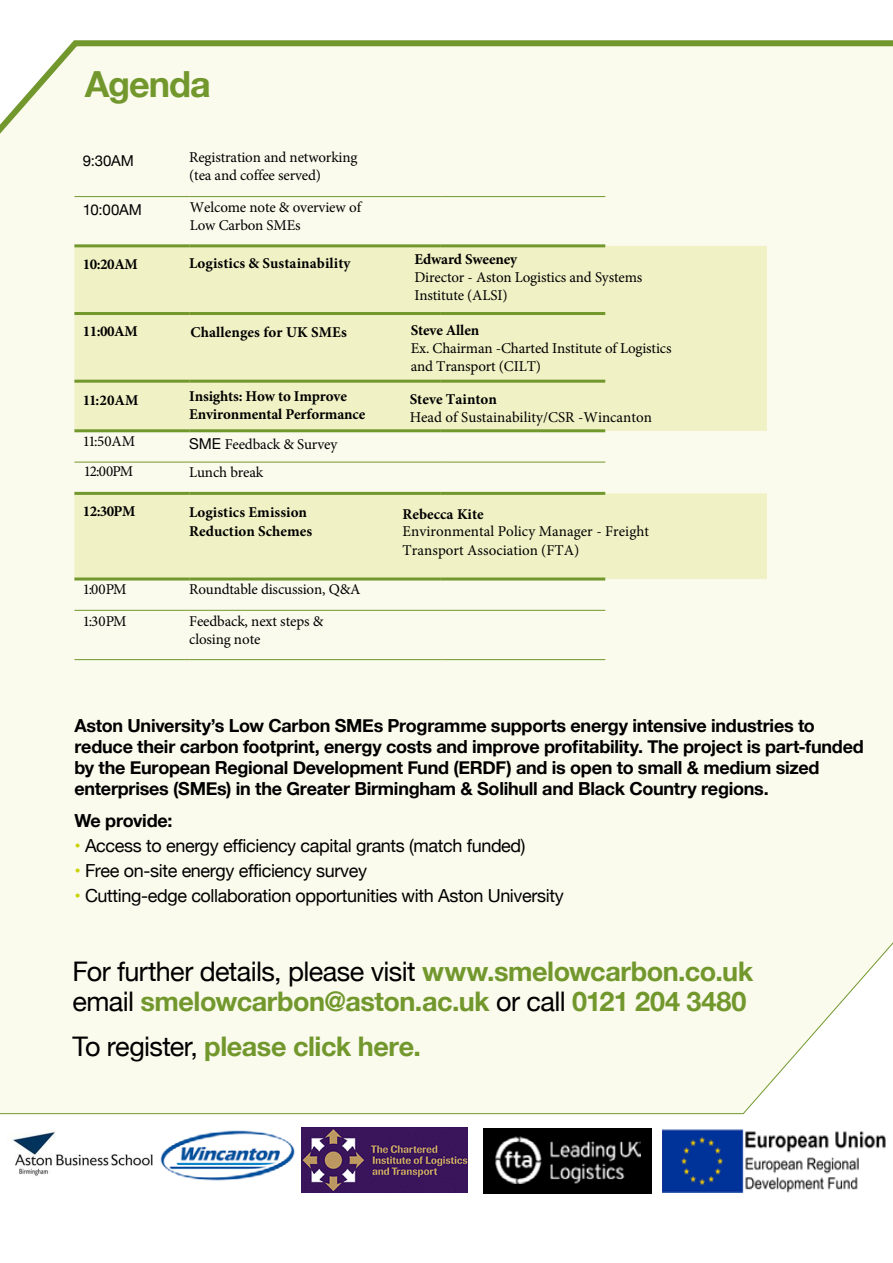
<style>
.page{position:relative;width:893px;height:1263px;background:#fff}
.page>*{position:absolute;margin:0;border:0;box-sizing:border-box;transform-origin:0 0}
.t1{font:700 36px "Helvetica Neue";letter-spacing:-.025em;color:#72982d}
.t2{font:700 27px/30px "Helvetica Neue";letter-spacing:-.015em;color:#72982d}
.t3{font:700 18px/21px "Helvetica Neue";letter-spacing:-.015em;color:#000}
.t4{font:18px "Helvetica Neue";letter-spacing:-.02em;color:#000}
.t5{font:15px/18px "Minion Pro";letter-spacing:-.01em;color:#000}
.t6{font:700 15px/18px "Minion Pro";color:#000}
.t7{font:15px "Helvetica Neue";color:#000}
.s1{font-family:"Helvetica Neue"}
.s2{color:#cad200}
.s3{font-weight:400;color:#000}
</style>
<div class="page">
<div style="left:0;top:563px;width:893px;height:39px;background:#fafaed"></div>
<div style="left:0;top:602px;width:893px;height:512px;background:#fafaed"></div>
<div style="left:0;top:40px;width:893px;height:523px;background:#fafaed"></div>
<img style="left:160px;top:1130px;width:135px;height:51px">
<svg style="left:75px;top:246px;width:692px;height:333px;background:#f1f2cb"></svg>
<hr style="left:74px;top:196px;width:115px;height:1px;background:#72982d">
<hr style="left:189px;top:196px;width:251px;height:1px;background:#72982d">
<hr style="left:440px;top:196px;width:165px;height:1px;background:#72982d">
<hr style="left:74px;top:462px;width:115px;height:1px;background:#72982d">
<hr style="left:189px;top:462px;width:251px;height:1px;background:#72982d">
<hr style="left:440px;top:462px;width:165px;height:1px;background:#72982d">
<hr style="left:74px;top:610px;width:115px;height:1px;background:#72982d">
<hr style="left:189px;top:610px;width:251px;height:1px;background:#72982d">
<hr style="left:440px;top:610px;width:165px;height:1px;background:#72982d">
<hr style="left:74px;top:659px;width:115px;height:1px;background:#72982d">
<hr style="left:189px;top:659px;width:251px;height:1px;background:#72982d">
<hr style="left:440px;top:659px;width:165px;height:1px;background:#72982d">
<hr style="left:74px;top:244px;width:115px;height:3px;background:#72982d">
<hr style="left:189px;top:244px;width:251px;height:3px;background:#72982d">
<hr style="left:440px;top:244px;width:165px;height:3px;background:#72982d">
<hr style="left:74px;top:312px;width:115px;height:3px;background:#72982d">
<hr style="left:189px;top:312px;width:251px;height:3px;background:#72982d">
<hr style="left:440px;top:312px;width:165px;height:3px;background:#72982d">
<hr style="left:74px;top:380px;width:115px;height:3px;background:#72982d">
<hr style="left:189px;top:380px;width:251px;height:3px;background:#72982d">
<hr style="left:440px;top:380px;width:165px;height:3px;background:#72982d">
<hr style="left:74px;top:429px;width:115px;height:3px;background:#72982d">
<hr style="left:189px;top:429px;width:251px;height:3px;background:#72982d">
<hr style="left:440px;top:429px;width:165px;height:3px;background:#72982d">
<hr style="left:74px;top:492px;width:115px;height:3px;background:#72982d">
<hr style="left:189px;top:492px;width:251px;height:3px;background:#72982d">
<hr style="left:440px;top:492px;width:165px;height:3px;background:#72982d">
<hr style="left:74px;top:577px;width:115px;height:3px;background:#72982d">
<hr style="left:189px;top:577px;width:251px;height:3px;background:#72982d">
<hr style="left:440px;top:577px;width:165px;height:3px;background:#72982d">
<img style="left:302px;top:1127px;width:166px;height:65px">
<img style="left:11px;top:1130px;width:142px;height:46px">
<div style="left:483px;top:1128px;width:168px;height:66px;background:#000"></div>
<img style="left:495px;top:1137px;width:145px;height:46px">
<img style="left:662px;top:1130px;width:223px;height:63px">
<h1 class="t1" style="left:85px;top:56px;width:127px">Agenda</h1>
<p class="t7" style="left:83px;top:150px;width:53px">9:30AM</p>
<p class="t5" style="left:189px;top:149px;width:170px">Registration and networking (tea and coffee served)</p>
<p class="t7" style="left:83px;top:199px;width:60px">10:00AM</p>
<p class="t5" style="left:190px;top:198px;width:173px">Welcome note &amp; overview of<br>Low Carbon SMEs</p>
<p class="t6" style="left:83px;top:255px;width:56px">10:20AM</p>
<p class="t6" style="left:189px;top:254px;width:163px">Logistics &amp; Sustainability</p>
<p class="t6" style="left:83px;top:322px;width:56px">11:00AM</p>
<p class="t6" style="left:191px;top:323px;width:158px">Challenges for UK SMEs</p>
<p class="t6" style="left:414px;top:250px;width:104px">Edward Sweeney</p>
<p class="t5" style="left:414px;top:268px;width:229px">Director - Aston Logistics and Systems<br>Institute (ALSI)</p>
<p class="t6" style="left:411px;top:321px;width:70px">Steve Allen</p>
<p class="t5" style="left:411px;top:339px;width:262px">Ex. Chairman -Charted Institute of Logistics and Transport (CILT)</p>
<p class="t6" style="left:83px;top:391px;width:57px">11:20AM</p>
<p class="t6" style="left:189px;top:387px;width:178px">Insights: How to Improve<br>Environmental Performance</p>
<p class="t6" style="left:410px;top:390px;width:89px">Steve Tainton</p>
<p class="t5" style="left:410px;top:408px;width:244px">Head of Sustainability/CSR -Wincanton</p>
<p class="t5" style="left:83px;top:432px;width:54px">11:50AM</p>
<p class="t5" style="left:189px;top:436px;width:150px"><span class="s1">SME</span> Feedback &amp; Survey</p>
<p class="t5" style="left:84px;top:463px;width:51px">12:00PM</p>
<p class="t5" style="left:189px;top:463px;width:76px">Lunch break</p>
<p class="t6" style="left:83px;top:502px;width:54px">12:30PM</p>
<p class="t6" style="left:189px;top:503px;width:125px;line-height:18.9px">Logistics Emission<br>Reduction Schemes</p>
<p class="t5" style="left:83px;top:580px;width:45px">1:00PM</p>
<p class="t5" style="left:189px;top:580px;width:173px">Roundtable discussion, Q&amp;A</p>
<p class="t5" style="left:83px;top:612px;width:45px">1:30PM</p>
<p class="t5" style="left:189px;top:612px;width:136px">Feedback, next steps &amp; closing note</p>
<p class="t6" style="left:403px;top:505px;width:83px">Rebecca Kite</p>
<p class="t5" style="left:403px;top:523px;width:248px">Environmental Policy Manager - Freight<br>Transport Association (FTA)</p>
<p class="t3" style="left:74px;top:715px;width:791px">Aston University’s Low Carbon SMEs Programme supports energy intensive industries to reduce their carbon footprint, energy costs and improve profitability. The project is part-funded by the European Regional Development Fund (ERDF) and is open to small &amp; medium sized enterprises (SMEs) in the Greater Birmingham &amp; Solihull and Black Country regions.</p>
<p class="t3" style="left:74px;top:810px;width:99px">We provide:</p>
<p class="t4" style="left:74px;top:832px;width:453px"><span class="s2">•</span> Access to energy efficiency capital grants (match funded)</p>
<p class="t4" style="left:74px;top:858px;width:294px"><span class="s2">•</span> Free on-site energy efficiency survey</p>
<p class="t4" style="left:74px;top:883px;width:491px"><span class="s2">•</span> Cutting-edge collaboration opportunities with Aston University</p>
<h2 class="t2" style="left:72px;top:957px;width:682px"><span class="s3">For further details, please visit</span> www.smelowcarbon.co.uk <span class="s3">email</span> smelowcarbon@aston.ac.uk <span class="s3">or call</span> 0121 204 3480</h2>
<h2 class="t2" style="left:72px;top:1032px;width:350px"><span class="s3">To register,</span> please click here.</h2>
</div>
